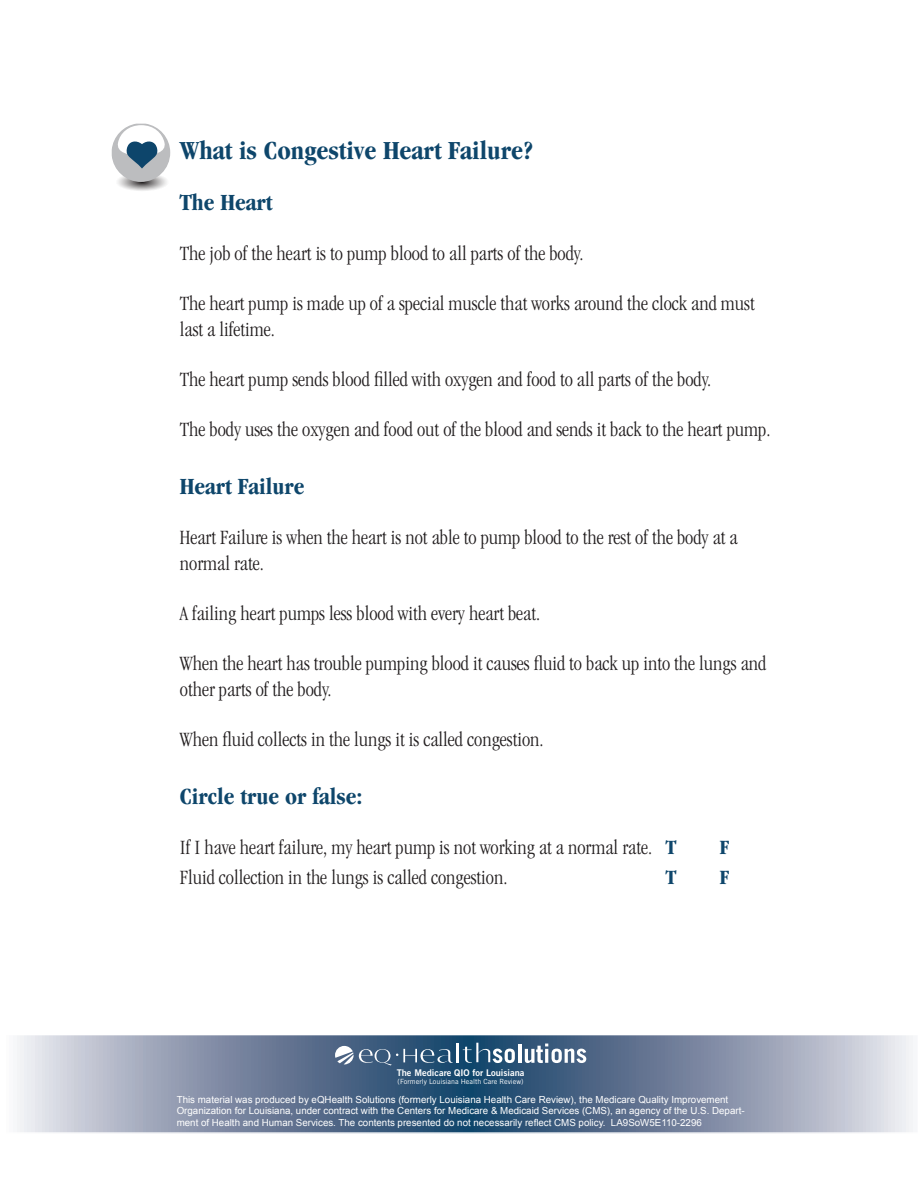
<style>
.page{position:relative;width:918px;height:1188px;background:#fff}
.page>*{position:absolute;margin:0;border:0;box-sizing:border-box;transform-origin:0 0}
.t1{font:700 condensed 27px "Garamond";color:#0e466b}
.t2{font:700 condensed 24px "Garamond";color:#0e466b}
.t3{font:300 condensed 21px/25.2px "Garamond";color:#231f20}
.t4{font:700 condensed 21px "Garamond";color:#0e466b}
.t5{font:9.75px/11.2px "Arial";color:#fff}
.t6{font:9.3px "Trade Gothic LT Std Bd 2";color:#fff}
.t7{font:7.05px "Trade Gothic LT Std";color:#fff}
.s1{font-weight:700;color:#0e466b}
</style>
<div class="page">
<svg style="left:17px;top:1035px;width:896px;height:99px;background:#8190a8"></svg>
<hr style="left:518px;top:1044px;width:3px;height:19px;background:#fff">
<svg style="left:525px;top:1044px;width:61px;height:19px"></svg>
<hr style="left:456px;top:1043px;width:3px;height:19px;background:#fff">
<svg style="left:463px;top:1043px;width:52px;height:20px"></svg>
<svg style="left:335px;top:1046px;width:118px;height:19px;background:#5b7793"></svg>
<svg style="left:112px;top:124px;width:58px;height:67px"></svg>
<p class="t1" style="left:180px;top:135px;width:355px">What is Congestive Heart Failure?</p>
<p class="t2" style="left:180px;top:188px;width:94px">The Heart</p>
<p class="t3" style="left:180px;top:241px;width:405px">The job of the heart is to pump blood to all parts of the body.</p>
<p class="t3" style="left:180px;top:291px;width:576px">The heart pump is made up of a special muscle that works around the clock and must last a lifetime.</p>
<p class="t3" style="left:180px;top:367px;width:533px">The heart pump sends blood filled with oxygen and food to all parts of the body.</p>
<p class="t3" style="left:180px;top:417px;width:592px">The body uses the oxygen and food out of the blood and sends it back to the heart pump.</p>
<p class="t2" style="left:180px;top:473px;width:126px">Heart Failure</p>
<p class="t3" style="left:180px;top:525px;width:559px">Heart Failure is when the heart is not able to pump blood to the rest of the body at a normal rate.</p>
<p class="t3" style="left:180px;top:601px;width:362px">A failing heart pumps less blood with every heart beat.</p>
<p class="t3" style="left:180px;top:651px;width:588px">When the heart has trouble pumping blood it causes fluid to back up into the lungs and other parts of the body.</p>
<p class="t3" style="left:180px;top:727px;width:365px">When fluid collects in the lungs it is called congestion.</p>
<p class="t2" style="left:180px;top:782px;width:184px">Circle true or false:</p>
<p class="t3" style="left:180px;top:835px;width:498px">If I have heart failure, my heart pump is not working at a normal rate. <span class="s1">T</span></p>
<p class="t4" style="left:720px;top:835px;width:11px">F</p>
<p class="t3" style="left:180px;top:865px;width:329px">Fluid collection in the lungs is called congestion.</p>
<p class="t4" style="left:666px;top:865px;width:12px">T</p>
<p class="t4" style="left:720px;top:865px;width:11px">F</p>
<p class="t6" style="left:397px;top:1067px;width:129px">The Medicare QIO for Louisiana</p>
<p class="t7" style="left:398px;top:1078px;width:127px">(Formerly Louisiana Health Care Review)</p>
<p class="t5" style="left:177px;top:1094px;width:569px">This material was produced by eQHealth Solutions (formerly Louisiana Health Care Review), the Medicare Quality Improvement<br>Organization for Louisiana, under contract with the Centers for Medicare &amp; Medicaid Services (CMS), an agency of the U.S. Depart&shy;ment of Health and Human Services. The contents presented do not necessarily reflect CMS policy. LA9SoW5E110-2296</p>
</div>
